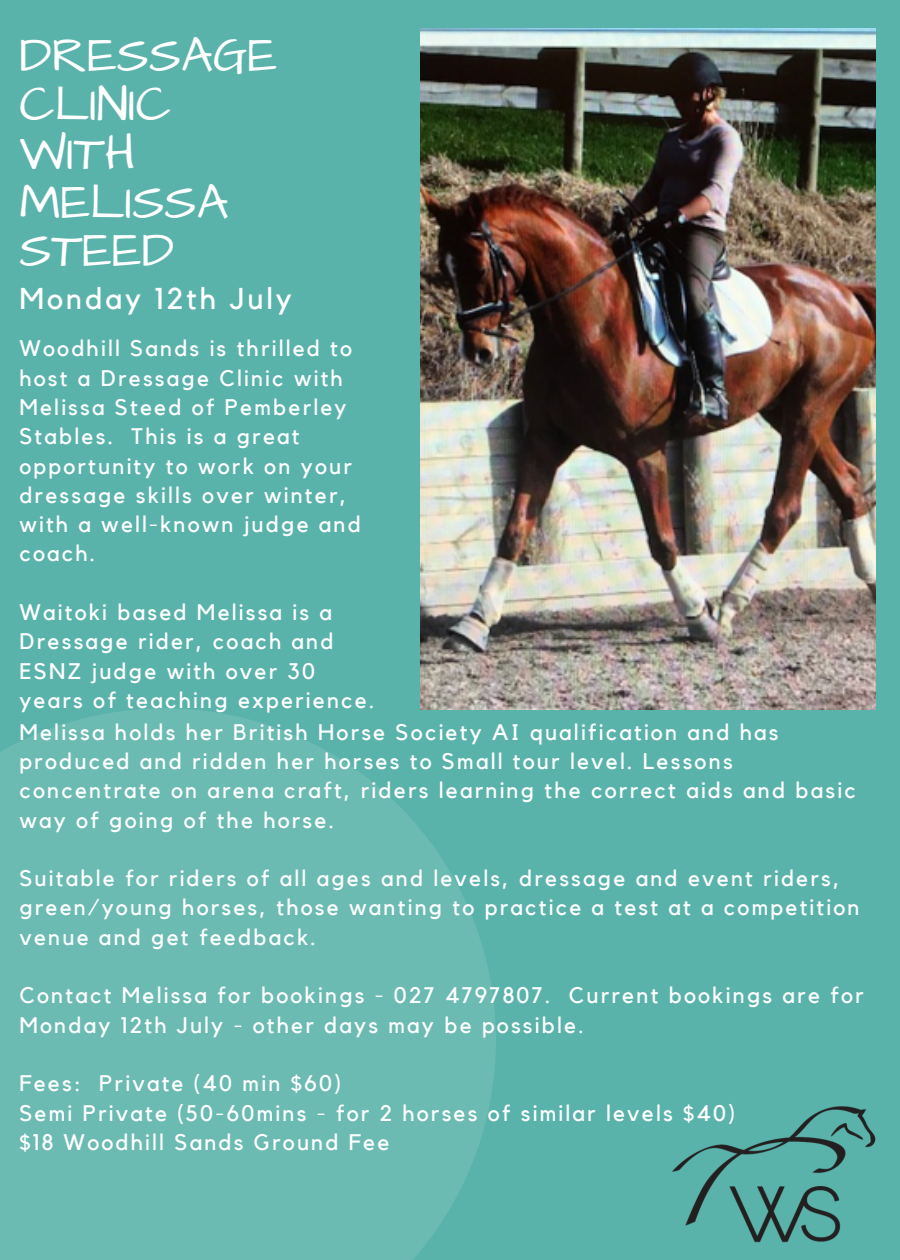
<style>
.page{position:relative;width:900px;height:1260px;background:#5ab3ab}
.page>*{position:absolute;margin:0;border:0;box-sizing:border-box;transform-origin:0 0}
.t1{font:50px/48.8px "Architects Daughter";color:#fff}
.t2{font:30px "Kollektif";letter-spacing:.1em;color:#fff}
.t3{font:22.5px/29.2px "Kollektif";letter-spacing:.1em;color:#fff}
</style>
<div class="page">
<svg style="left:0;top:709px;width:496px;height:551px;background:#69bab2"></svg>
<img style="left:672px;top:1106px;width:204px;height:137px">
<img style="left:420px;top:29px;width:456px;height:680px">
<p class="t1" style="left:19px;top:32px;width:260px">DRESSAGE<br>CLINIC</p>
<p class="t1" style="left:19px;top:130px;width:117px">WITH</p>
<p class="t1" style="left:19px;top:179px;width:211px">MELISSA<br>STEED</p>
<p class="t2" style="left:19px;top:285px;width:274px">Monday 12th July</p>
<p class="t3" style="left:19px;top:335px;width:343px">Woodhill Sands is thrilled to host a Dressage Clinic with<br>Melissa Steed of Pemberley<br>Stables. This is a great opportunity to work on your dressage skills over winter, with a well-known judge and coach.</p>
<p class="t3" style="left:19px;top:599px;width:357px">Waitoki based Melissa is a<br>Dressage rider, coach and<br>ESNZ judge with over 30 years of teaching experience.</p>
<p class="t3" style="left:19px;top:718px;width:838px">Melissa holds her British Horse Society AI qualification and has produced and ridden her horses to Small tour level. Lessons concentrate on arena craft, riders learning the correct aids and basic way of going of the horse.</p>
<p class="t3" style="left:19px;top:865px;width:842px">Suitable for riders of all ages and levels, dressage and event riders, green/young horses, those wanting to practice a test at a competition venue and get feedback.</p>
<p class="t3" style="left:19px;top:982px;width:846px">Contact Melissa for bookings - 027 4797807. Current bookings are for<br>Monday 12th July - other days may be possible.</p>
<p class="t3" style="left:19px;top:1070px;width:323px">Fees: Private (40 min $60)</p>
<p class="t3" style="left:19px;top:1099px;width:717px">Semi Private (50-60mins - for 2 horses of similar levels $40)</p>
<p class="t3" style="left:19px;top:1128px;width:371px">$18 Woodhill Sands Ground Fee</p>
</div>
